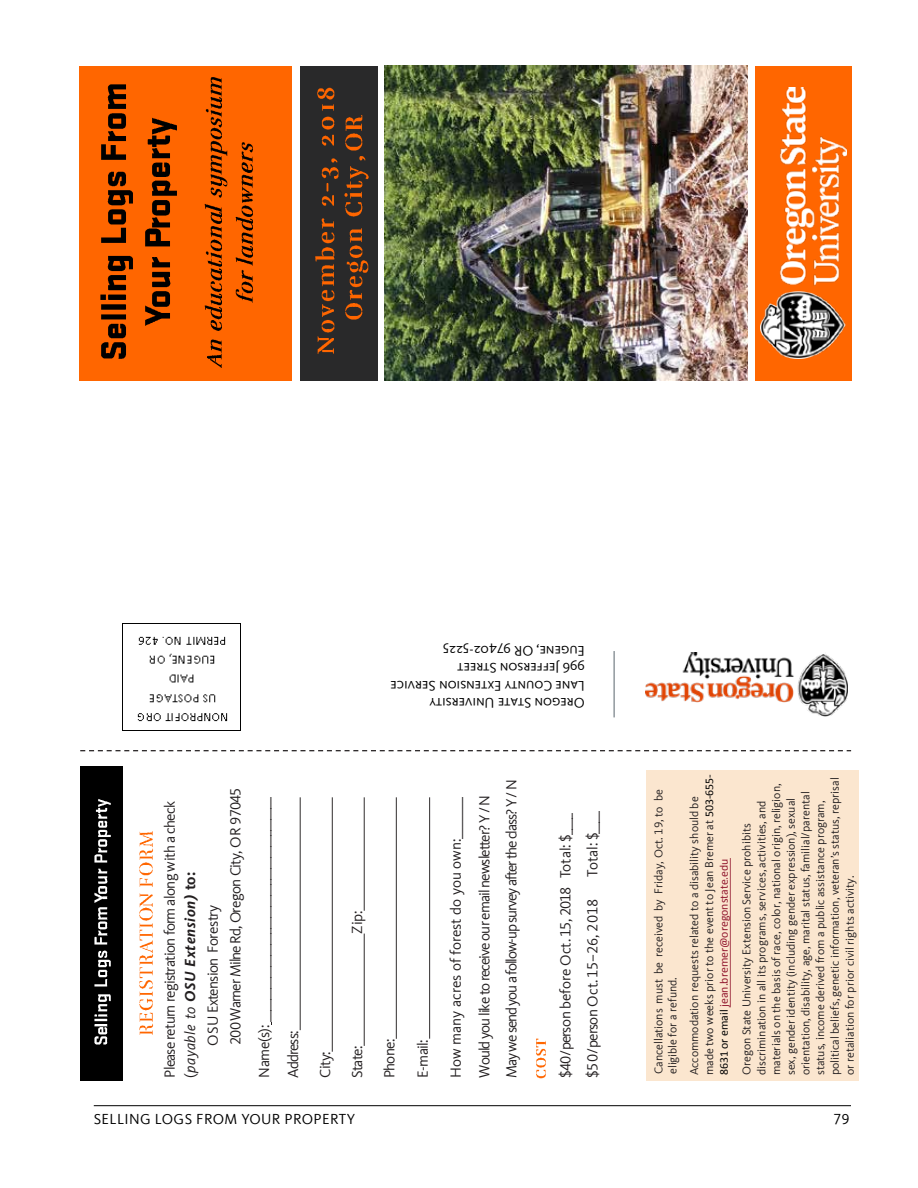
<style>
.page{position:relative;width:918px;height:1188px;background:#fff}
.page>*{position:absolute;margin:0;border:0;box-sizing:border-box;transform-origin:0 0}
.t1{font:15.15px/20.1px "Kievit Offc";letter-spacing:-.055em;color:#231f20}
.t2{font:15.15px/33.2px "Kievit Offc";color:#231f20}
.t3{font:15px "Kievit Offc";letter-spacing:.025em;color:#000}
.t4{font:14.4px/17.2px "Kievit Sc Offc";color:#000}
.t5{font:11.85px/14.7px "Kievit Offc";color:#231f20}
.t6{font:11.85px "Calibri";color:#92182f}
.s1{font-style:italic}
.s2{font-weight:700;font-style:italic}
.s3{font-weight:700}
.s4{font-family:"Calibri";color:#000}
.s5{color:#000}
</style>
<div class="page">
<hr style="left:94px;top:1105px;width:757px;height:1px;background:#000">
<div style="left:646px;top:770px;width:213px;height:310px;background:#fbe6cf"></div>
<svg style="left:730px;top:858px;width:1px;height:149px"></svg>
<hr style="left:614px;top:651px;width:1px;height:66px;background:#68737a">
<svg style="left:429px;top:797px;width:1px;height:242px"></svg>
<svg style="left:396px;top:797px;width:1px;height:242px"></svg>
<svg style="left:364px;top:797px;width:1px;height:114px"></svg>
<svg style="left:364px;top:934px;width:1px;height:112px"></svg>
<svg style="left:332px;top:797px;width:1px;height:255px"></svg>
<svg style="left:300px;top:797px;width:1px;height:233px"></svg>
<svg style="left:80px;top:750px;width:771px;height:1px"></svg>
<div style="left:80px;top:766px;width:42px;height:314px;background:#000"></div>
<img style="left:94px;top:1004px;width:14px;height:41px">
<img style="left:94px;top:1013px;width:14px;height:14px">
<img style="left:98px;top:994px;width:13px;height:8px">
<img style="left:94px;top:959px;width:17px;height:28px">
<img style="left:98px;top:950px;width:10px;height:8px">
<img style="left:94px;top:937px;width:14px;height:8px">
<img style="left:95px;top:921px;width:13px;height:16px">
<img style="left:94px;top:902px;width:14px;height:18px">
<img style="left:94px;top:894px;width:14px;height:8px">
<img style="left:94px;top:876px;width:14px;height:18px">
<img style="left:94px;top:799px;width:17px;height:75px">
<img style="left:139px;top:907px;width:15px;height:128px">
<img style="left:139px;top:893px;width:14px;height:14px">
<img style="left:139px;top:831px;width:15px;height:56px">
<img style="left:122px;top:623px;width:118px;height:108px">
<img style="left:536px;top:1038px;width:10px;height:40px">
<img style="left:645px;top:652px;width:202px;height:65px">
<div style="left:755px;top:66px;width:97px;height:314px;background:#f60"></div>
<img style="left:760px;top:87px;width:87px;height:272px">
<div style="left:79px;top:66px;width:212px;height:314px;background:#f60"></div>
<div style="left:300px;top:66px;width:78px;height:314px;background:#29292a"></div>
<img style="left:100px;top:84px;width:33px;height:275px">
<img style="left:145px;top:309px;width:25px;height:16px">
<img style="left:145px;top:230px;width:26px;height:79px">
<img style="left:145px;top:245px;width:26px;height:25px">
<img style="left:146px;top:117px;width:31px;height:113px">
<img style="left:207px;top:353px;width:15px;height:15px">
<img style="left:210px;top:339px;width:12px;height:14px">
<img style="left:204px;top:213px;width:18px;height:118px">
<img style="left:204px;top:77px;width:23px;height:136px">
<img style="left:235px;top:282px;width:18px;height:21px">
<img style="left:241px;top:269px;width:12px;height:13px">
<img style="left:235px;top:142px;width:18px;height:124px">
<img style="left:315px;top:195px;width:20px;height:159px">
<img style="left:326px;top:183px;width:3px;height:9px">
<img style="left:321px;top:158px;width:18px;height:21px">
<img style="left:321px;top:134px;width:13px;height:12px">
<img style="left:321px;top:104px;width:14px;height:26px">
<img style="left:317px;top:87px;width:18px;height:13px">
<img style="left:344px;top:133px;width:24px;height:187px">
<img style="left:344px;top:148px;width:24px;height:13px">
<img style="left:345px;top:115px;width:18px;height:16px">
<img style="left:384px;top:66px;width:363px;height:314px">
<p class="t4" style="left:585px;top:711px;width:196px;rotate:-180deg">Oregon State University<br>Lane County Extension Service<br>996 Jefferson Street<br>Eugene, OR 97402-5225</p>
<p class="t1" style="left:160px;top:1078px;width:278px;rotate:-90deg">Please return registration form along with a check (<span class="s1">payable to</span> <span class="s2">OSU Extension)</span> <span class="s3">to:</span></p>
<p class="t1" style="left:201px;top:1046px;width:260px;line-height:22.8px;rotate:-90deg">OSU Extension Forestry<br>200 Warner Milne Rd, Oregon City, OR 97045</p>
<p class="t1" style="left:250px;top:1078px;width:282px;line-height:29px;rotate:-90deg">Name(s): _________________________________________<br>Address:</p>
<p class="t1" style="left:347px;top:934px;width:24px;rotate:-90deg">Zip:</p>
<p class="t1" style="left:309px;top:1078px;width:34px;line-height:32px;rotate:-90deg">City:<br>State:</p>
<p class="t1" style="left:379px;top:1078px;width:41px;rotate:-90deg">Phone:</p>
<p class="t2" style="left:406px;top:1078px;width:282px;rotate:-90deg">E-mail:<br>How many acres of forest do you own:_______</p>
<p class="t1" style="left:471px;top:1078px;width:300px;line-height:27.2px;rotate:-90deg">Would you like to receive our email newsletter? Y / N<br>May we send you afollow-up survey after the class? Y / N</p>
<p class="t1" style="left:583px;top:877px;width:68px;rotate:-90deg">Total: $____</p>
<p class="t2" style="left:552px;top:1078px;width:266px;line-height:27px;rotate:-90deg">$40/person before Oct. 15, 2018 Total: $____ $50/person Oct. 15–26, 2018</p>
<p class="t5" style="left:651px;top:1074px;width:286px;line-height:14.1px;rotate:-90deg">Cancellations must be received by Friday, Oct. 19, to be eligible for a refund.</p>
<p class="t5" style="left:687px;top:1075px;width:303px;rotate:-90deg">Accommodation requests related to a disability should be made two weeks prior to the event to Jean Bremer at <span class="s4">503-655-</span></p>
<p class="t6" style="left:719px;top:1075px;width:218px;rotate:-90deg"><span class="s5">8631 or email</span> jean.bremer@oregonstate.edu</p>
<p class="t5" style="left:739px;top:1075px;width:299px;rotate:-90deg">Oregon State University Extension Service prohibits discrimination in all its programs, services, activities, and materials on the basis of race, color, national origin, religion, sex, gender identity (including gender expression), sexual orientation, disability, age, marital status, familial/parental status, income derived from a public assistance program, political beliefs, genetic information, veteran’s status, reprisal or retaliation for prior civil rights activity.</p>
<p class="t3" style="left:94px;top:1110px;width:263px">SELLING LOGS FROM YOUR PROPERTY</p>
<p class="t3" style="left:833px;top:1110px;width:18px">79</p>
</div>
